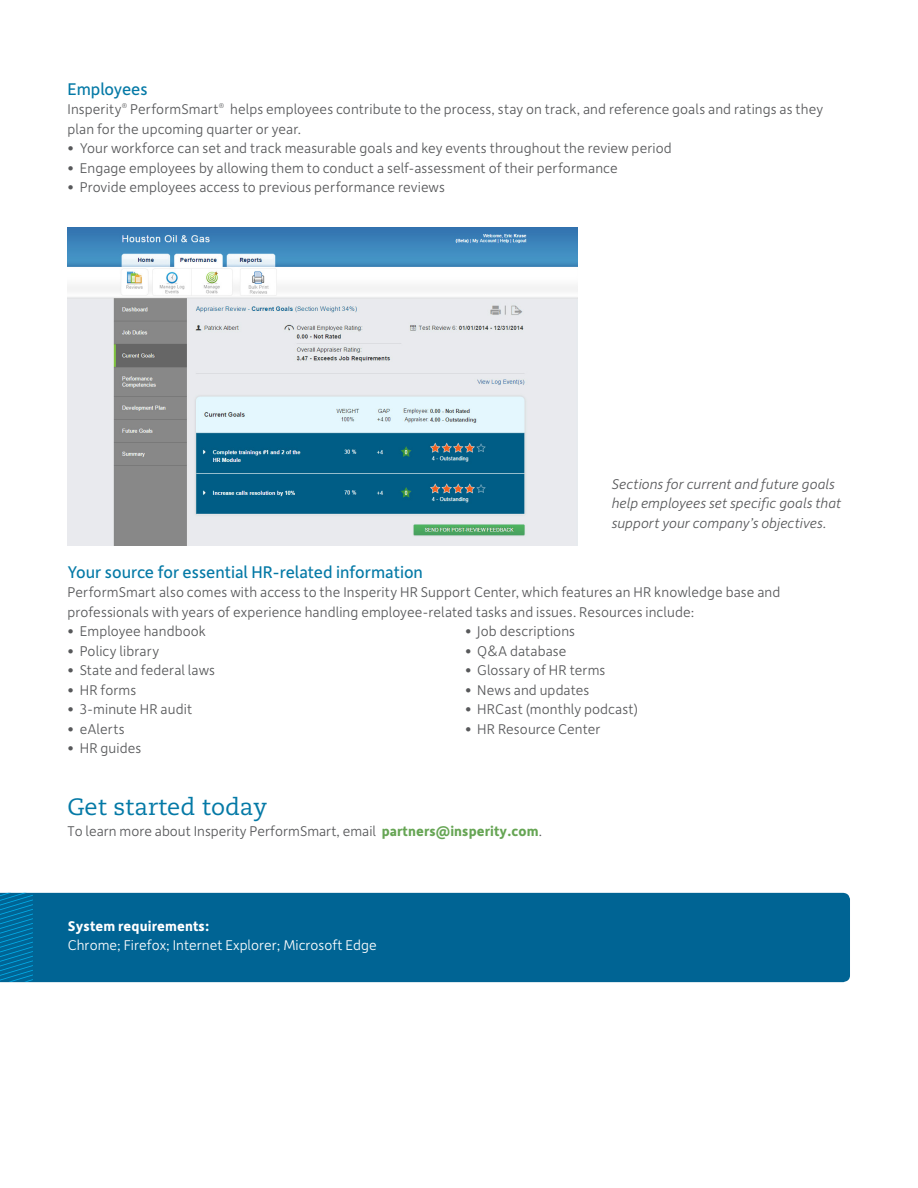
<style>
.page{position:relative;width:918px;height:1188px;background:#fff}
.page>*{position:absolute;margin:0;border:0;box-sizing:border-box;transform-origin:0 0}
.Body_copy{font:23.7px "Caecilia LT Std";color:#0479a6}
.t1{font:18px "Depot New";color:#0479a6}
.Body_copy-2{font:300 15px/19.5px "Depot New";letter-spacing:.005em;color:#57585a}
.Body_copy-3{font:italic 300 15px/19.5px "Depot New";letter-spacing:.005em;color:#57585a}
.Body_copy-4{font:300 15px/18.9px "Depot New";color:#fff}
.s1{font-weight:700;color:#66a554}
.s2{font-weight:700}
</style>
<div class="page">
<div style="left:33px;top:893px;width:817px;height:89px;background:#006494"></div>
<svg style="left:0;top:893px;width:33px;height:89px"></svg>
<img style="left:68px;top:227px;width:510px;height:318px">
<p class="t1" style="left:68px;top:77px;width:82px">Employees</p>
<p class="Body_copy-2" style="left:67px;top:99px;width:757px">Insperity<sup>®</sup> PerformSmart<sup>®</sup> helps employees contribute to the process, stay on track, and reference goals and ratings as they plan for the upcoming quarter or year.</p>
<p class="Body_copy-2" style="left:67px;top:138px;width:606px">• Your workforce can set and track measurable goals and key events throughout the review period</p>
<p class="Body_copy-2" style="left:67px;top:157px;width:552px">• Engage employees by allowing them to conduct a self-assessment of their performance</p>
<p class="Body_copy-2" style="left:67px;top:177px;width:379px">• Provide employees access to previous performance reviews</p>
<p class="Body_copy-3" style="left:612px;top:474px;width:231px">Sections for current and future goals help employees set specific goals that support your company’s objectives.</p>
<p class="t1" style="left:68px;top:560px;width:357px">Your source for essential HR-related information</p>
<p class="Body_copy-2" style="left:68px;top:582px;width:714px">PerformSmart also comes with access to the Insperity HR Support Center, which features an HR knowledge base and professionals with years of experience handling employee-related tasks and issues. Resources include:</p>
<p class="Body_copy-2" style="left:68px;top:621px;width:140px">• Employee handbook</p>
<p class="Body_copy-2" style="left:465px;top:621px;width:112px">• Job descriptions</p>
<p class="Body_copy-2" style="left:68px;top:640px;width:93px">• Policy library</p>
<p class="Body_copy-2" style="left:465px;top:640px;width:103px">• Q&amp;A database</p>
<p class="Body_copy-2" style="left:68px;top:660px;width:149px">• State and federal laws</p>
<p class="Body_copy-2" style="left:465px;top:660px;width:142px">• Glossary of HR terms</p>
<p class="Body_copy-2" style="left:68px;top:679px;width:70px">• HR forms</p>
<p class="Body_copy-2" style="left:465px;top:679px;width:126px">• News and updates</p>
<p class="Body_copy-2" style="left:68px;top:699px;width:126px">• 3-minute HR audit</p>
<p class="Body_copy-2" style="left:465px;top:699px;width:175px">• HRCast (monthly podcast)</p>
<p class="Body_copy-2" style="left:68px;top:718px;width:59px">• eAlerts</p>
<p class="Body_copy-2" style="left:465px;top:718px;width:137px">• HR Resource Center</p>
<p class="Body_copy-2" style="left:68px;top:738px;width:75px">• HR guides</p>
<p class="Body_copy" style="left:68px;top:793px;width:201px">Get started today</p>
<p class="Body_copy-2" style="left:68px;top:821px;width:476px">To learn more about Insperity PerformSmart, email <span class="s1">partners@insperity.com</span>.</p>
<p class="Body_copy-4" style="left:68px;top:916px;width:310px"><span class="s2">System requirements:<br></span>Chrome; Firefox; Internet Explorer; Microsoft Edge</p>
</div>
